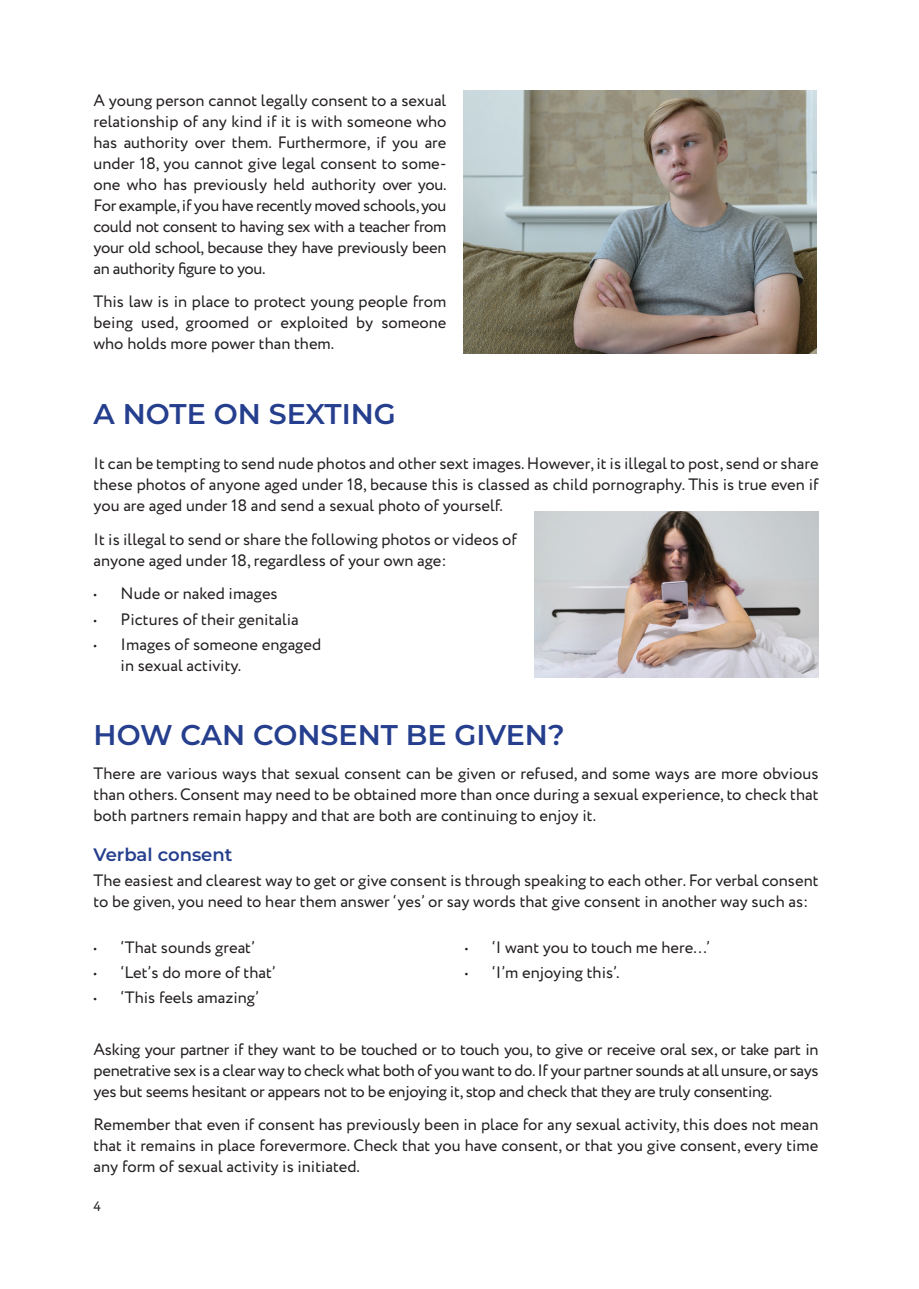
<style>
.page{position:relative;width:919px;height:1289px;background:#fff}
.page>*{position:absolute;margin:0;border:0;box-sizing:border-box;transform-origin:0 0}
.t1{font:600 28.5px "Montserrat";color:#253f8e}
.t2{font:600 18px "Montserrat";color:#253f8e}
.t3{font:16.5px/21px "Circe";color:#231f20;text-align:justify}
.t4{font:13.5px "Circe";color:#231f20}
.s1{font-size:15px}
</style>
<div class="page">
<img style="left:464px;top:91px;width:352px;height:262px">
<img style="left:534px;top:511px;width:284px;height:166px">
<p class="t3" style="left:94px;top:91px;width:354px">A young person cannot legally consent to a sexual relationship of any kind if it is with someone who has authority over them. Furthermore, if you are under 18, you cannot give legal consent to some&shy;one who has previously held authority over you.<br>For example, if you have recently moved schools, you could not consent to having sex with a teacher from your old school, because they have previously been an authority figure to you.</p>
<p class="t3" style="left:94px;top:292px;width:354px">This law is in place to protect young people from being used, groomed or exploited by someone who holds more power than them.</p>
<p class="t1" style="left:94px;top:395px;width:304px">A NOTE ON SEXTING</p>
<p class="t3" style="left:94px;top:453px;width:726px">It can be tempting to send nude photos and other sext images. However, it is illegal to post, send or share these photos of anyone aged under 18, because this is classed as child pornography. This is true even if you are aged under 18 and send a sexual photo of yourself.</p>
<p class="t3" style="left:94px;top:530px;width:425px">It is illegal to send or share the following photos or videos of anyone aged under 18, regardless of your own age:</p>
<p class="t3" style="left:94px;top:584px;width:185px"><span class="s1">•</span> Nude or naked images</p>
<p class="t3" style="left:94px;top:609px;width:207px"><span class="s1">•</span> Pictures of their genitalia</p>
<p class="t3" style="left:121px;top:634px;width:202px;text-indent:-27px"><span class="s1">•</span> Images of someone engaged in sexual activity.</p>
<p class="t1" style="left:94px;top:716px;width:472px">HOW CAN CONSENT BE GIVEN?</p>
<p class="t3" style="left:94px;top:763px;width:726px">There are various ways that sexual consent can be given or refused, and some ways are more obvious than others. Consent may need to be obtained more than once during a sexual experience, to check that both partners remain happy and that are both are continuing to enjoy it.</p>
<p class="t2" style="left:94px;top:843px;width:140px">Verbal consent</p>
<p class="t3" style="left:94px;top:870px;width:726px">The easiest and clearest way to get or give consent is through speaking to each other. For verbal consent to be given, you need to hear them answer ‘yes’ or say words that give consent in another way such as:</p>
<p class="t3" style="left:94px;top:937px;width:163px"><span class="s1">•</span> ‘That sounds great’</p>
<p class="t3" style="left:94px;top:962px;width:184px"><span class="s1">•</span> ‘Let’s do more of that’</p>
<p class="t3" style="left:94px;top:987px;width:167px"><span class="s1">•</span> ‘This feels amazing’</p>
<p class="t3" style="left:465px;top:937px;width:247px"><span class="s1">•</span> ‘I want you to touch me here…’</p>
<p class="t3" style="left:465px;top:962px;width:156px"><span class="s1">•</span> ‘I’m enjoying this’.</p>
<p class="t3" style="left:94px;top:1039px;width:726px">Asking your partner if they want to be touched or to touch you, to give or receive oral sex, or take part in penetrative sex is a clear way to check what both of you want to do. If your partner sounds at all unsure, or says yes but seems hesitant or appears not to be enjoying it, stop and check that they are truly consenting.</p>
<p class="t3" style="left:94px;top:1114px;width:726px">Remember that even if consent has previously been in place for any sexual activity, this does not mean that it remains in place forevermore. Check that you have consent, or that you give consent, every time any form of sexual activity is initiated.</p>
<p class="t4" style="left:94px;top:1197px;width:9px">4</p>
</div>
